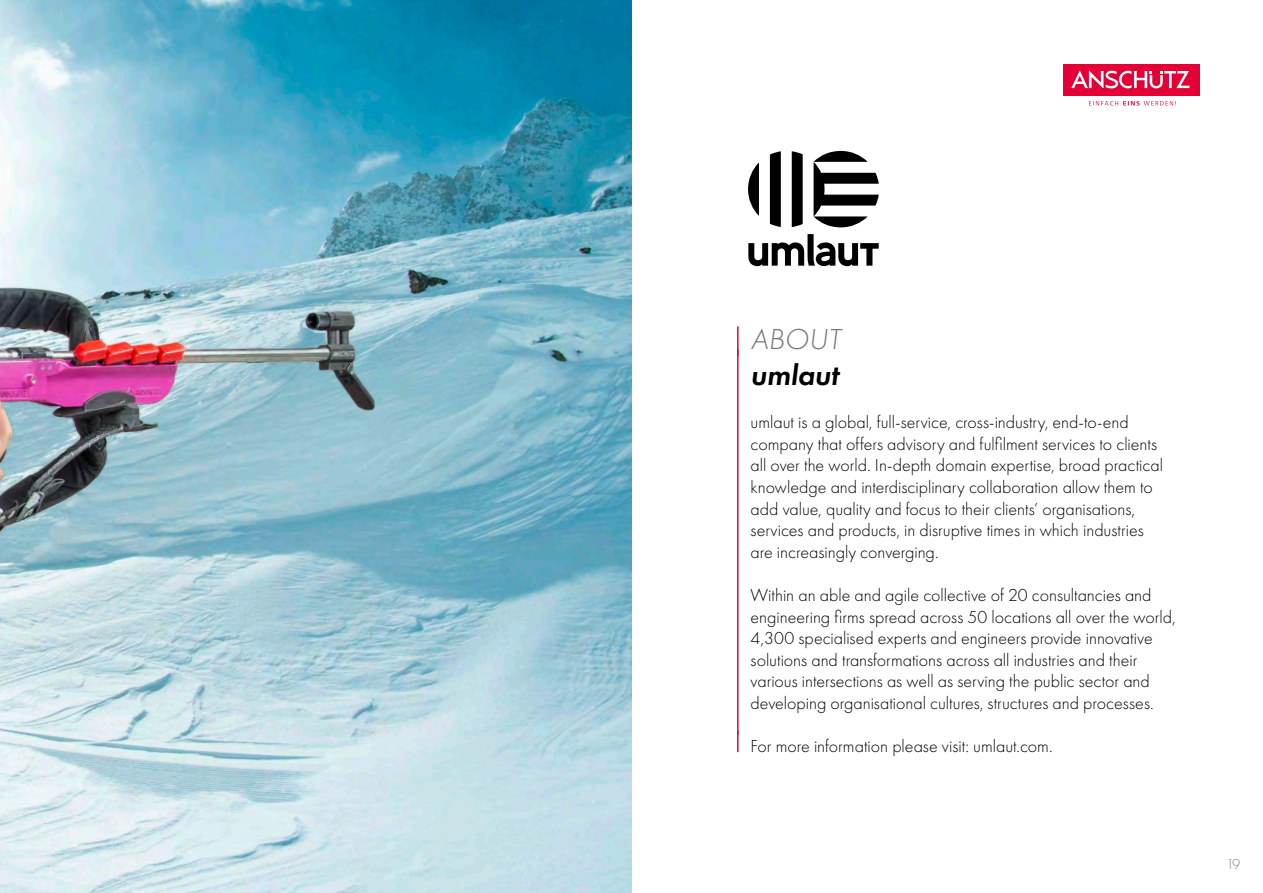
<style>
.page{position:relative;width:1263px;height:893px;background:#fff}
.page>*{position:absolute;margin:0;border:0;box-sizing:border-box;transform-origin:0 0}
.t1{font:italic 600 30px "Futura PT";color:#000}
.t2{font:italic 300 30px "Futura PT";letter-spacing:.005em;color:#767574}
.t3{font:300 18px/21.6px "Futura PT";color:#000}
.t4{font:300 15px "Futura PT";color:#868685}
</style>
<div class="page">
<div style="left:1063px;top:64px;width:136px;height:31px;background:#e40037"></div>
<svg style="left:1089px;top:101px;width:87px;height:5px"></svg>
<svg style="left:1071px;top:71px;width:118px;height:17px"></svg>
<img style="left:0;top:0;width:631px;height:893px">
<img style="left:0;top:133px;width:411px;height:760px">
<hr style="left:737px;top:326px;width:1px;height:30px;background:#e40037">
<hr style="left:737px;top:349px;width:1px;height:386px;background:#e40037">
<svg style="left:737px;top:735px;width:1px;height:17px"></svg>
<svg style="left:748px;top:234px;width:131px;height:32px"></svg>
<svg style="left:792px;top:151px;width:11px;height:76px"></svg>
<svg style="left:748px;top:162px;width:11px;height:54px"></svg>
<svg style="left:770px;top:151px;width:11px;height:76px"></svg>
<svg style="left:814px;top:151px;width:65px;height:76px"></svg>
<h1 class="t2" style="left:751px;top:322px;width:92px">ABOUT</h1>
<h1 class="t1" style="left:750px;top:356px;width:90px">umlaut</h1>
<p class="t3" style="left:750px;top:411px;width:414px">umlaut is a global, full-service, cross-industry, end-to-end company that offers advisory and fulfilment services to clients all over the world. In-depth domain expertise, broad practical knowledge and interdisciplinary collaboration allow them to add value, quality and focus to their clients’ organisations, services and products, in disruptive times in which industries are increasingly converging.</p>
<p class="t3" style="left:750px;top:584px;width:427px">Within an able and agile collective of 20 consultancies and engineering firms spread across 50 locations all over the world, 4,300 specialised experts and engineers provide innovative solutions and transformations across all industries and their various intersections as well as serving the public sector and developing organisational cultures, structures and processes.</p>
<p class="t3" style="left:750px;top:735px;width:304px">For more information please visit: umlaut.com.</p>
<p class="t4" style="left:1226px;top:855px;width:16px">19</p>
</div>
